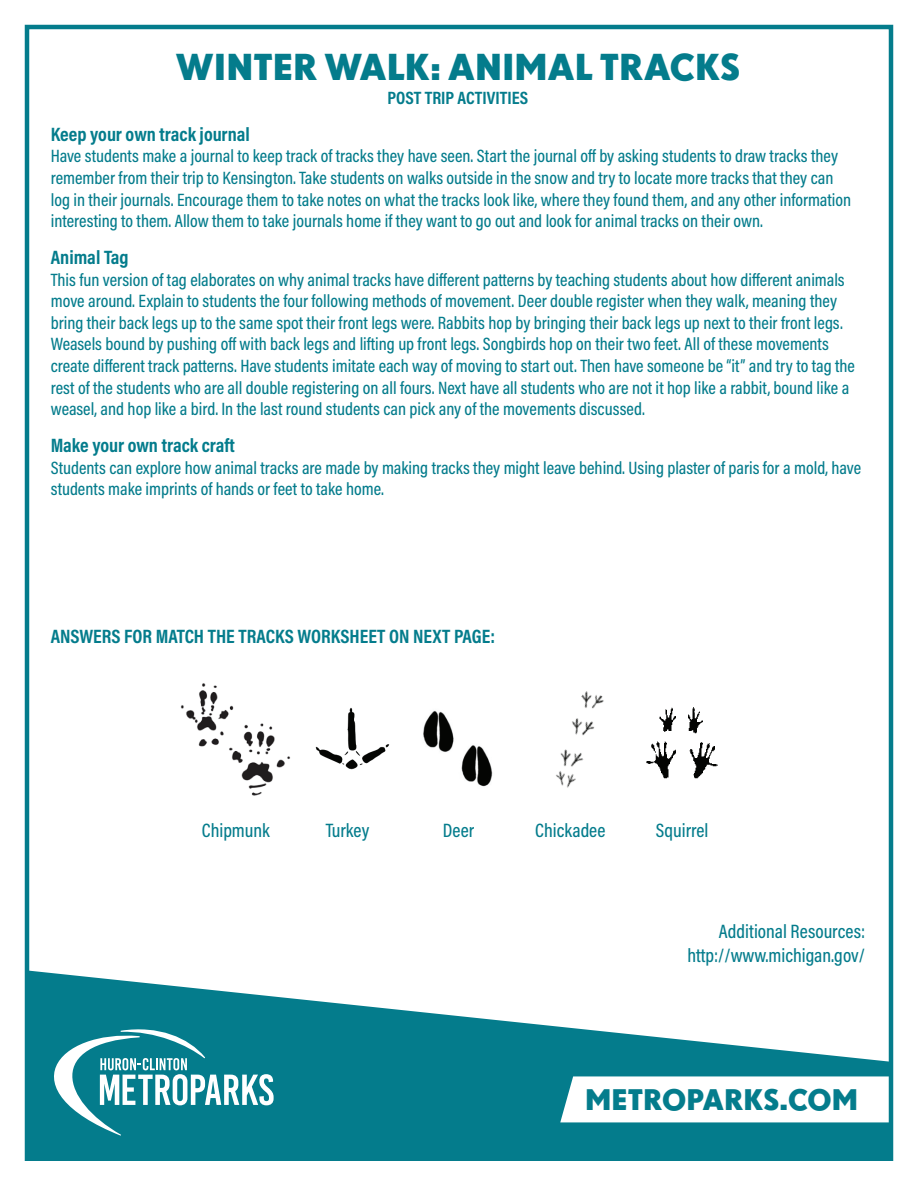
<style>
.page{position:relative;width:918px;height:1188px;background:#fff}
.page>*{position:absolute;margin:0;border:0;box-sizing:border-box;transform-origin:0 0}
.t1{font:700 39px "Drescher Grotesk BT";color:#047c8c}
.t2{font:700 31.05px "Drescher Grotesk BT";color:#047c8c}
.t3{font:700 19.5px "Acumin Pro Cond";color:#047c8c}
.t4{font:500 19.5px/23.4px "Acumin Pro Cond";color:#047c8c;text-align:right}
.t5{font:500 18px/21.6px "Acumin Pro Cond";color:#047c8c}
.t6{font:700 18px "Acumin Pro Cond";color:#047c8c}
</style>
<div class="page">
<div style="left:30px;top:1077px;width:858px;height:79px;background:#047c8c"></div>
<svg style="left:24px;top:943px;width:870px;height:134px"></svg>
<svg style="left:560px;top:1076px;width:328px;height:46px"></svg>
<svg style="left:24px;top:1025px;width:250px;height:111px"></svg>
<div style="left:25px;top:25px;width:868px;height:1136px;border:4px solid #047c8c"></div>
<img style="left:180px;top:683px;width:111px;height:113px">
<img style="left:315px;top:708px;width:74px;height:61px">
<img style="left:423px;top:711px;width:70px;height:76px">
<img style="left:556px;top:691px;width:48px;height:97px">
<img style="left:646px;top:707px;width:72px;height:72px">
<h1 class="t1" style="left:175px;top:44px;width:566px">WINTER WALK: ANIMAL TRACKS</h1>
<p class="t6" style="left:387px;top:86px;width:142px">POST TRIP ACTIVITIES</p>
<p class="t3" style="left:51px;top:121px;width:201px">Keep your own track journal</p>
<p class="t5" style="left:51px;top:145px;width:802px">Have students make a journal to keep track of tracks they have seen. Start the journal off by asking students to draw tracks they remember from their trip to Kensington. Take students on walks outside in the snow and try to locate more tracks that they can log in their journals. Encourage them to take notes on what the tracks look like, where they found them, and any other information interesting to them. Allow them to take journals home if they want to go out and look for animal tracks on their own.</p>
<p class="t3" style="left:51px;top:244px;width:79px">Animal Tag</p>
<p class="t5" style="left:51px;top:268px;width:806px">This fun version of tag elaborates on why animal tracks have different patterns by teaching students about how different animals move around. Explain to students the four following methods of movement. Deer double register when they walk, meaning they bring their back legs up to the same spot their front legs were. Rabbits hop by bringing their back legs up next to their front legs.<br>Weasels bound by pushing off with back legs and lifting up front legs. Songbirds hop on their two feet. All of these movements create different track patterns. Have students imitate each way of moving to start out. Then have someone be “it” and try to tag the rest of the students who are all double registering on all fours. Next have all students who are not it hop like a rabbit, bound like a weasel, and hop like a bird. In the last round students can pick any of the movements discussed.</p>
<p class="t3" style="left:51px;top:433px;width:185px">Make your own track craft</p>
<p class="t5" style="left:51px;top:456px;width:812px">Students can explore how animal tracks are made by making tracks they might leave behind. Using plaster of paris for a mold, have students make imprints of hands or feet to take home.</p>
<p class="t3" style="left:51px;top:623px;width:446px">ANSWERS FOR MATCH THE TRACKS WORKSHEET ON NEXT PAGE:</p>
<p class="t4" style="left:202px;top:818px;width:70px">Chipmunk</p>
<p class="t4" style="left:326px;top:818px;width:45px">Turkey</p>
<p class="t4" style="left:443px;top:818px;width:33px">Deer</p>
<p class="t4" style="left:535px;top:818px;width:72px">Chickadee</p>
<p class="t4" style="left:656px;top:818px;width:54px">Squirrel</p>
<p class="t4" style="left:688px;top:919px;width:179px">Additional Resources: http://www.michigan.gov/</p>
<h2 class="t2" style="left:585px;top:1081px;width:275px">METROPARKS.COM</h2>
</div>
